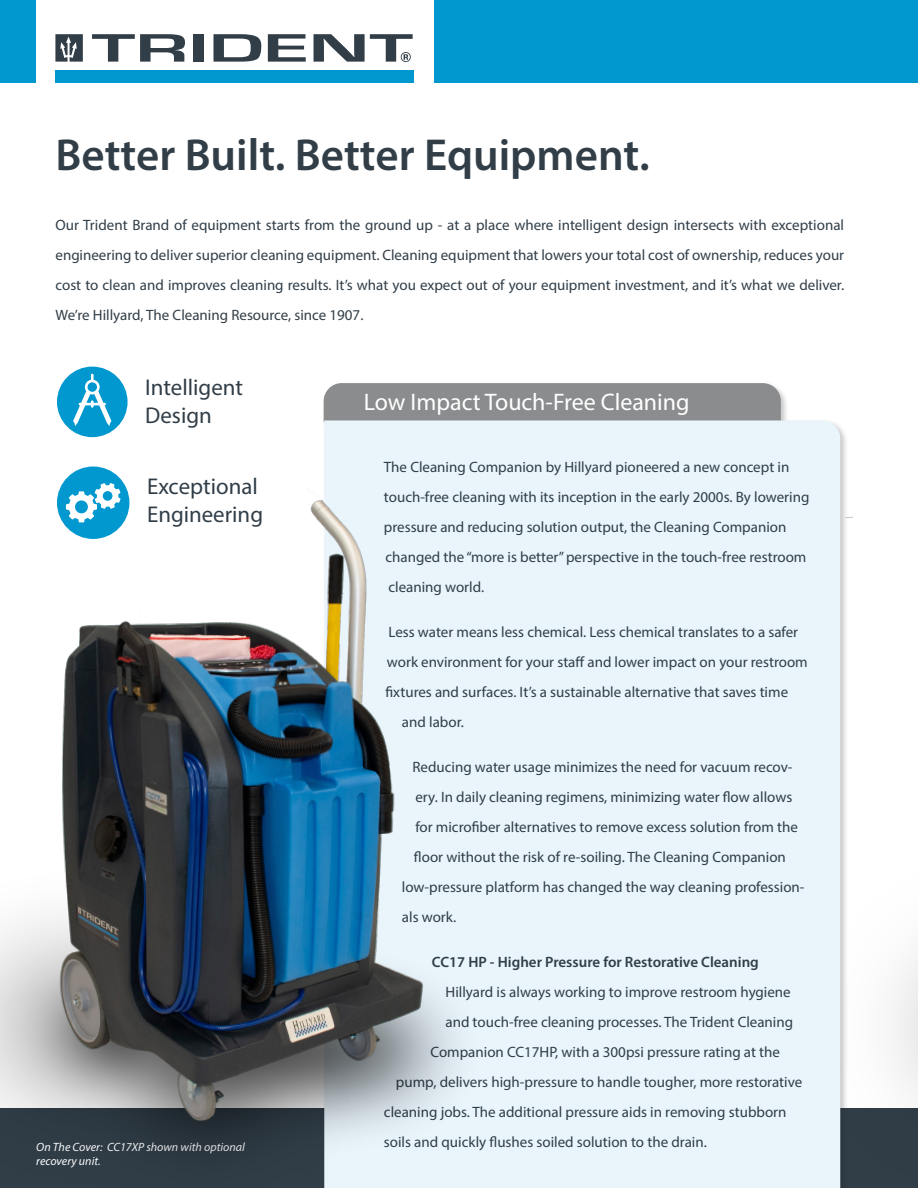
<style>
.page{position:relative;width:918px;height:1188px;background:#fff}
.page>*{position:absolute;margin:0;border:0;box-sizing:border-box;transform-origin:0 0}
.t1{font:600 45px "Myriad Pro";color:#313e48}
.t2{font:24px "Myriad Pro";color:#fff}
.t3{font:22.95px "Myriad Pro";color:#313e48}
.t4{font:15px/30px "Myriad Pro";color:#313e48;text-align:justify}
.t5{font:600 15px "Myriad Pro";color:#313e48}
.t6{font:italic 12px "Myriad Pro";color:#fff}
</style>
<div class="page">
<div style="left:0;top:0;width:918px;height:83px;background:#0098ce"></div>
<div style="left:36px;top:0;width:398px;height:130px;background:#fff"></div>
<svg style="left:92px;top:34px;width:93px;height:28px"></svg>
<div style="left:193px;top:34px;width:11px;height:28px;background:#313e48"></div>
<svg style="left:214px;top:34px;width:47px;height:28px"></svg>
<svg style="left:268px;top:34px;width:38px;height:28px"></svg>
<svg style="left:314px;top:34px;width:99px;height:28px"></svg>
<div style="left:55px;top:71px;width:359px;height:12px;background:#0098ce"></div>
<svg style="left:55px;top:34px;width:28px;height:28px"></svg>
<div style="left:57px;top:367px;width:71px;height:70px;background:#0098ce;border-radius:50%"></div>
<svg style="left:73px;top:374px;width:39px;height:52px"></svg>
<div style="left:57px;top:467px;width:72px;height:72px;background:#0098ce;border-radius:50%"></div>
<svg style="left:100px;top:483px;width:15px;height:3px"></svg>
<div style="left:322px;top:381px;width:467px;height:49px;background:#231f20;opacity:.25"></div>
<div style="left:324px;top:383px;width:457px;height:36px;background:#8b8c8e"></div>
<div style="left:324px;top:420px;width:516px;height:768px;background:#e9f4fb"></div>
<img style="left:845px;top:516px;width:73px;height:672px">
<img style="left:0;top:486px;width:549px;height:702px">
<p class="t1" style="left:56px;top:127px;width:596px">Better Built. Better Equipment.</p>
<p class="t4" style="left:56px;top:209px;width:790px">Our Trident Brand of equipment starts from the ground up - at a place where intelligent design intersects with exceptional engineering to deliver superior cleaning equipment. Cleaning equipment that lowers your total cost of ownership, reduces your cost to clean and improves cleaning results. It’s what you expect out of your equipment investment, and it’s what we deliver.<br>We’re Hillyard, The Cleaning Resource, since 1907.</p>
<p class="t3" style="left:145px;top:373px;width:99px">Intelligent</p>
<p class="t3" style="left:145px;top:401px;width:68px">Design</p>
<p class="t3" style="left:147px;top:473px;width:112px">Exceptional</p>
<p class="t3" style="left:147px;top:501px;width:118px">Engineering</p>
<p class="t2" style="left:364px;top:387px;width:327px">Low Impact Touch-Free Cleaning</p>
<p class="t4" style="left:384px;top:451px;width:407px">The Cleaning Companion by Hillyard pioneered a new concept in</p>
<p class="t4" style="left:384px;top:481px;width:427px">touch-free cleaning with its inception in the early 2000s. By lowering</p>
<p class="t4" style="left:384px;top:511px;width:404px">pressure and reducing solution output, the Cleaning Companion</p>
<p class="t4" style="left:385px;top:541px;width:422px">changed the “more is better” perspective in the touch-free restroom</p>
<p class="t4" style="left:388px;top:571px;width:97px">cleaning world.</p>
<p class="t4" style="left:388px;top:616px;width:411px">Less water means less chemical. Less chemical translates to a safer</p>
<p class="t4" style="left:387px;top:646px;width:422px">work environment for your staff and lower impact on your restroom</p>
<p class="t4" style="left:385px;top:676px;width:404px">fixtures and surfaces. It’s a sustainable alternative that saves time</p>
<p class="t4" style="left:402px;top:706px;width:63px">and labor.</p>
<p class="t4" style="left:412px;top:751px;width:382px">Reducing water usage minimizes the need for vacuum recov-</p>
<p class="t4" style="left:415px;top:781px;width:378px">ery. In daily cleaning regimens, minimizing water flow allows</p>
<p class="t4" style="left:415px;top:811px;width:384px">for microfiber alternatives to remove excess solution from the</p>
<p class="t4" style="left:414px;top:841px;width:373px">floor without the risk of re-soiling. The Cleaning Companion</p>
<p class="t4" style="left:402px;top:871px;width:404px">low-pressure platform has changed the way cleaning profession-</p>
<p class="t4" style="left:402px;top:901px;width:56px">als work.</p>
<p class="t5" style="left:432px;top:952px;width:328px">CC17 HP - Higher Pressure for Restorative Cleaning</p>
<p class="t4" style="left:445px;top:976px;width:347px">Hillyard is always working to improve restroom hygiene</p>
<p class="t4" style="left:445px;top:1006px;width:349px">and touch-free cleaning processes. The Trident Cleaning</p>
<p class="t4" style="left:430px;top:1036px;width:351px">Companion CC17HP, with a 300psi pressure rating at the</p>
<p class="t4" style="left:396px;top:1066px;width:408px">pump, delivers high-pressure to handle tougher, more restorative</p>
<p class="t4" style="left:384px;top:1096px;width:404px">cleaning jobs. The additional pressure aids in removing stubborn</p>
<p class="t6" style="left:36px;top:1139px;width:210px">On The Cover: CC17XP shown with optional</p>
<p class="t4" style="left:384px;top:1126px;width:324px">soils and quickly flushes soiled solution to the drain.</p>
<p class="t6" style="left:36px;top:1153px;width:66px">recovery unit.</p>
</div>
